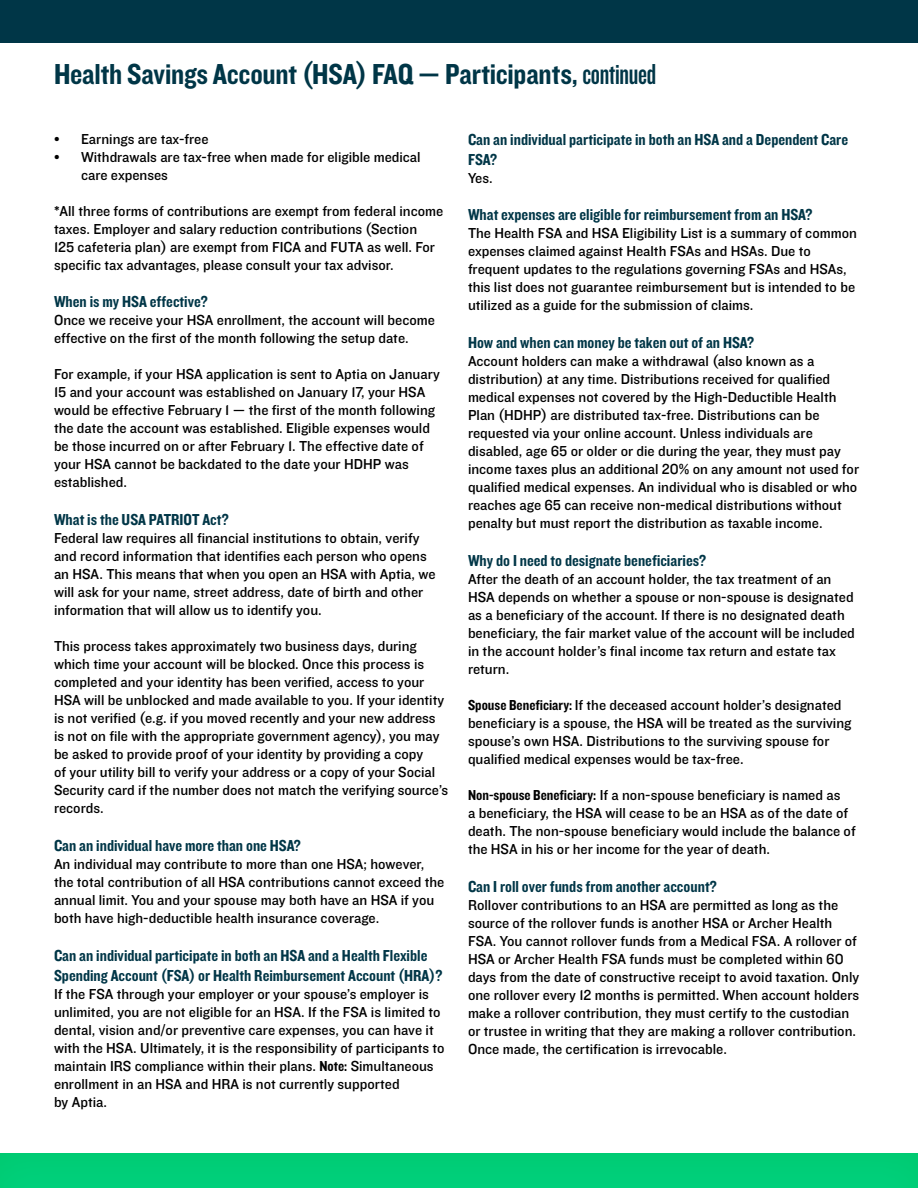
<style>
.page{position:relative;width:918px;height:1188px;background:#fff}
.page>*{position:absolute;margin:0;border:0;box-sizing:border-box;transform-origin:0 0}
.t1{font:30px "Knockout 50 Welterweight";letter-spacing:-.005em;color:#003647}
.t2{font:16.5px/19.8px "Knockout 50 Welterweight";color:#003647}
.t3{font:15px/18px "Knockout 31 Junior Middlewt";color:#000}
.s1{font-family:"Knockout 48 Featherweight"}
.s2{font-family:"Knockout 50 Welterweight"}
</style>
<div class="page">
<div style="left:0;top:1139px;width:918px;height:49px;background:#00d17d;opacity:.3"></div>
<div style="left:0;top:0;width:918px;height:43px;background:#003647"></div>
<h1 class="t1" style="left:54px;top:54px;width:604px">Health Savings Account (HSA) FAQ — Participants, <span class="s1">continued</span></h1>
<p class="t3" style="left:54px;top:129px;width:156px">• Earnings are tax-free</p>
<p class="t3" style="left:81px;top:147px;width:341px;text-indent:-27px">• Withdrawals are tax-free when made for eligible medical care expenses</p>
<p class="t3" style="left:54px;top:201px;width:391px">*All three forms of contributions are exempt from federal income taxes. Employer and salary reduction contributions (Section<br>125 cafeteria plan) are exempt from FICA and FUTA as well. For specific tax advantages, please consult your tax advisor.</p>
<p class="t2" style="left:54px;top:292px;width:155px">When is my HSA effective?</p>
<p class="t3" style="left:54px;top:311px;width:382px">Once we receive your HSA enrollment, the account will become effective on the first of the month following the setup date.</p>
<p class="t3" style="left:54px;top:365px;width:387px">For example, if your HSA application is sent to Aptia on January 15 and your account was established on January 17, your HSA would be effective February 1 — the first of the month following the date the account was established. Eligible expenses would be those incurred on or after February 1. The effective date of your HSA cannot be backdated to the date your HDHP was established.</p>
<p class="t2" style="left:54px;top:509px;width:176px">What is the USA PATRIOT Act?</p>
<p class="t3" style="left:54px;top:529px;width:383px">Federal law requires all financial institutions to obtain, verify and record information that identifies each person who opens an HSA. This means that when you open an HSA with Aptia, we will ask for your name, street address, date of birth and other information that will allow us to identify you.</p>
<p class="t3" style="left:54px;top:637px;width:396px">This process takes approximately two business days, during which time your account will be blocked. Once this process is completed and your identity has been verified, access to your HSA will be unblocked and made available to you. If your identity is not verified (e.g. if you moved recently and your new address is not on file with the appropriate government agency), you may be asked to provide proof of your identity by providing a copy<br>of your utility bill to verify your address or a copy of your Social Security card if the number does not match the verifying source’s records.</p>
<p class="t2" style="left:54px;top:835px;width:248px">Can an individual have more than one HSA?</p>
<p class="t3" style="left:54px;top:854px;width:392px">An individual may contribute to more than one HSA; however, the total contribution of all HSA contributions cannot exceed the annual limit. You and your spouse may both have an HSA if you both have high-deductible health insurance coverage.</p>
<p class="t2" style="left:54px;top:945px;width:390px">Can an individual participate in both an HSA and a Health Flexible<br>Spending Account (FSA) or Health Reimbursement Account (HRA)?</p>
<p class="t3" style="left:54px;top:984px;width:392px">If the FSA through your employer or your spouse’s employer is unlimited, you are not eligible for an HSA. If the FSA is limited to dental, vision and/or preventive care expenses, you can have it with the HSA. Ultimately, it is the responsibility of participants to maintain IRS compliance within their plans. <span class="s2">Note:</span> Simultaneous enrollment in an HSA and HRA is not currently supported<br>by Aptia.</p>
<p class="t2" style="left:468px;top:129px;width:382px">Can an individual participate in both an HSA and a Dependent Care<br>FSA?</p>
<p class="t3" style="left:468px;top:168px;width:26px">Yes.</p>
<p class="t2" style="left:468px;top:205px;width:346px">What expenses are eligible for reimbursement from an HSA?</p>
<p class="t3" style="left:468px;top:224px;width:391px">The Health FSA and HSA Eligibility List is a summary of common expenses claimed against Health FSAs and HSAs. Due to frequent updates to the regulations governing FSAs and HSAs, this list does not guarantee reimbursement but is intended to be utilized as a guide for the submission of claims.</p>
<p class="t2" style="left:468px;top:332px;width:288px">How and when can money be taken out of an HSA?</p>
<p class="t3" style="left:468px;top:352px;width:393px">Account holders can make a withdrawal (also known as a distribution) at any time. Distributions received for qualified medical expenses not covered by the High-Deductible Health Plan (HDHP) are distributed tax-free. Distributions can be requested via your online account. Unless individuals are disabled, age 65 or older or die during the year, they must pay income taxes plus an additional 20% on any amount not used for qualified medical expenses. An individual who is disabled or who reaches age 65 can receive non-medical distributions without penalty but must report the distribution as taxable income.</p>
<p class="t2" style="left:468px;top:550px;width:240px">Why do I need to designate beneficiaries?</p>
<p class="t3" style="left:468px;top:569px;width:388px">After the death of an account holder, the tax treatment of an HSA depends on whether a spouse or non-spouse is designated as a beneficiary of the account. If there is no designated death beneficiary, the fair market value of the account will be included in the account holder’s final income tax return and estate tax return.</p>
<p class="t3" style="left:468px;top:695px;width:385px"><span class="s2">Spouse Beneficiary:</span> If the deceased account holder’s designated beneficiary is a spouse, the HSA will be treated as the surviving spouse’s own HSA. Distributions to the surviving spouse for qualified medical expenses would be tax-free.</p>
<p class="t3" style="left:468px;top:785px;width:389px"><span class="s2">Non-spouse Beneficiary:</span> If a non-spouse beneficiary is named as<br>a beneficiary, the HSA will cease to be an HSA as of the date of death. The non-spouse beneficiary would include the balance of the HSA in his or her income for the year of death.</p>
<p class="t2" style="left:468px;top:876px;width:250px">Can I roll over funds from another account?</p>
<p class="t3" style="left:468px;top:895px;width:393px">Rollover contributions to an HSA are permitted as long as the source of the rollover funds is another HSA or Archer Health FSA. You cannot rollover funds from a Medical FSA. A rollover of HSA or Archer Health FSA funds must be completed within 60 days from the date of constructive receipt to avoid taxation. Only one rollover every 12 months is permitted. When account holders make a rollover contribution, they must certify to the custodian or trustee in writing that they are making a rollover contribution.<br>Once made, the certification is irrevocable.</p>
</div>
